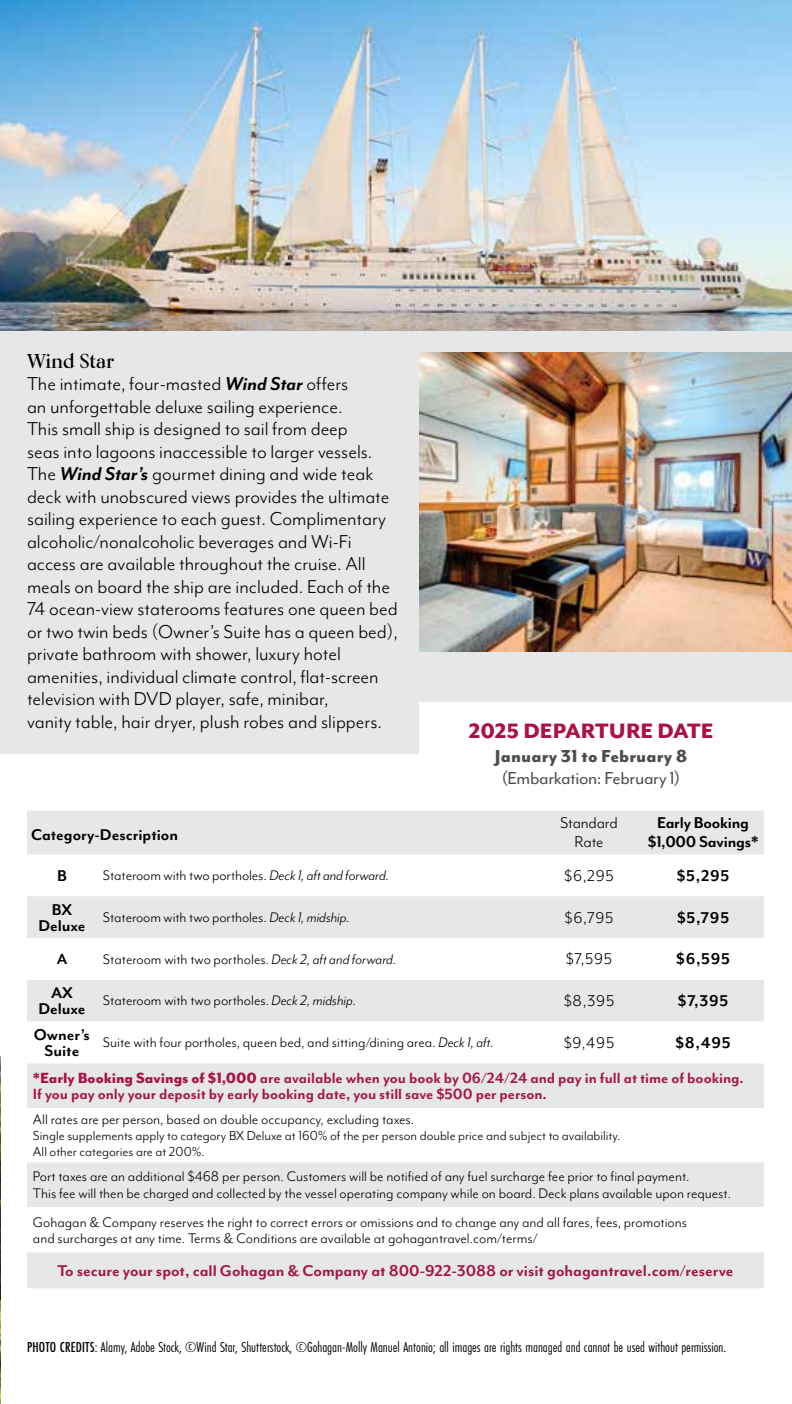
<style>
.page{position:relative;width:792px;height:1404px;background:#fff}
.page>*{position:absolute;margin:0;border:0;box-sizing:border-box;transform-origin:0 0}
.t1{font:800 24px "Mr Eaves Mod OT";color:#a81246}
.t2{font:21.6px/22.6px "Mr Eaves Mod OT";color:#000}
.t3{font:20px "Mr Eaves Mod OT";letter-spacing:-.015em;color:#4d4d4f}
.t4{font:800 20px "Mr Eaves Mod OT";letter-spacing:.005em;color:#4d4d4f}
.t5{font:700 20px "Kumlien Pro";letter-spacing:-.005em;color:#000}
.t6{font:700 18px/16px "Mr Eaves Mod OT";color:#000;text-align:center}
.t7{font:700 18px "Mr Eaves Mod OT";color:#a81246}
.t8{font:18px "Mr Eaves Mod OT";letter-spacing:.015em;color:#000}
.t9{font:18px/19px "Mr Eaves Mod OT";letter-spacing:-.01em;color:#000;text-align:center}
.t10{font:700 17px/16px "Mr Eaves Mod OT";color:#a81246}
.t11{font:700 17px "Mr Eaves Mod OT";color:#000}
.t12{font:16px/17px "Mr Eaves Mod OT";color:#000}
.t13{font:15px "Futura PT Cond";color:#000}
.t14{font:15px/16px "Mr Eaves Mod OT";color:#000}
.s1{font-weight:700;font-style:italic}
.s2{font-style:italic}
.s3{font-weight:800}
.s4{font-weight:500}
</style>
<div class="page">
<img style="left:0;top:1056px;width:1px;height:348px">
<div style="left:0;top:282px;width:792px;height:472px;background:#e6e7e8"></div>
<img style="left:419px;top:352px;width:373px;height:299px">
<img style="left:0;top:0;width:792px;height:330px">
<div style="left:419px;top:702px;width:373px;height:104px;background:#fff"></div>
<svg style="left:27px;top:811px;width:737px;height:477px;fill:#e6e7e8"></svg>
<svg style="left:27px;top:938px;width:737px;height:314px"></svg>
<svg style="left:27px;top:1022px;width:737px;height:41px"></svg>
<p class="t5" style="left:27px;top:348px;width:89px">Wind Star</p>
<p class="t2" style="left:27px;top:372px;width:372px">The intimate, four-masted <span class="s1">Wind Star</span> offers<br>an unforgettable deluxe sailing experience.<br>This small ship is designed to sail from deep<br>seas into lagoons inaccessible to larger vessels.<br>The <span class="s1">Wind Star’s</span> gourmet dining and wide teak deck with unobscured views provides the ultimate sailing experience to each guest. Complimentary alcoholic/nonalcoholic beverages and Wi-Fi access are available throughout the cruise. All meals on board the ship are included. Each of the 74 ocean‑view staterooms features one queen bed or two twin beds (Owner’s Suite has a queen bed), private bathroom with shower, luxury hotel amenities, individual climate control, flat‑screen television with DVD player, safe, minibar,<br>vanity table, hair dryer, plush robes and slippers.</p>
<h1 class="t1" style="left:469px;top:717px;width:246px">2025 DEPARTURE DATE</h1>
<p class="t4" style="left:495px;top:744px;width:194px">January 31 to February 8</p>
<p class="t3" style="left:502px;top:767px;width:180px">(Embarkation: February 1)</p>
<p class="t6" style="left:31px;top:826px;width:149px">Category-Description</p>
<p class="t9" style="left:560px;top:813px;width:59px">Standard<br>Rate</p>
<p class="t6" style="left:648px;top:813px;width:112px;line-height:19px">Early Booking $1,000 Savings*</p>
<p class="t6" style="left:57px;top:867px;width:11px">B</p>
<p class="t12" style="left:103px;top:867px;width:288px">Stateroom with two portholes. <span class="s2">Deck 1, aft and forward.</span></p>
<p class="t8" style="left:564px;top:866px;width:51px">$6,295</p>
<p class="t6" style="left:677px;top:867px;width:54px">$5,295</p>
<p class="t6" style="left:38px;top:901px;width:49px">BX<br>Deluxe</p>
<p class="t12" style="left:103px;top:909px;width:248px">Stateroom with two portholes. <span class="s2">Deck 1, midship.</span></p>
<p class="t8" style="left:564px;top:907px;width:51px">$6,795</p>
<p class="t6" style="left:677px;top:909px;width:54px">$5,795</p>
<p class="t11" style="left:57px;top:949px;width:12px">A</p>
<p class="t12" style="left:103px;top:950px;width:295px">Stateroom with two portholes. <span class="s2">Deck 2, aft and forward.</span></p>
<p class="t8" style="left:566px;top:949px;width:48px">$7,595</p>
<p class="t6" style="left:676px;top:951px;width:55px">$6,595</p>
<p class="t6" style="left:38px;top:984px;width:49px">AX<br>Deluxe</p>
<p class="t12" style="left:103px;top:992px;width:255px">Stateroom with two portholes. <span class="s2">Deck 2, midship.</span></p>
<p class="t8" style="left:564px;top:991px;width:52px">$8,395</p>
<p class="t6" style="left:678px;top:992px;width:52px">$7,395</p>
<p class="t6" style="left:34px;top:1026px;width:58px">Owner’s<br>Suite</p>
<p class="t12" style="left:103px;top:1034px;width:393px">Suite with four portholes, queen bed, and sitting/dining area. <span class="s2">Deck 1, aft.</span></p>
<p class="t8" style="left:564px;top:1033px;width:52px">$9,495</p>
<p class="t6" style="left:675px;top:1034px;width:57px">$8,495</p>
<p class="t10" style="left:33px;top:1070px;width:712px"><span class="s3">*Early Booking Savings of $1,000</span> are available when you book by 06/24/24 and pay in full at time of booking.<br>If you pay only your deposit by early booking date, you still save $500 per person.</p>
<p class="t12" style="left:33px;top:1111px;width:383px">All rates are per person, based on double occupancy, excluding taxes.</p>
<p class="t14" style="left:33px;top:1128px;width:589px">Single supplements apply to category BX Deluxe at 160% of the per person double price and subject to availability.<br>All other categories are at 200%.</p>
<p class="t12" style="left:33px;top:1168px;width:700px">Port taxes are an additional $468 per person. Customers will be notified of any fuel surcharge fee prior to final payment.<br>This fee will then be charged and collected by the vessel operating company while on board. Deck plans available upon request.</p>
<p class="t12" style="left:33px;top:1214px;width:656px;line-height:16px">Gohagan &amp; Company reserves the right to correct errors or omissions and to change any and all fares, fees, promotions and surcharges at any time. Terms &amp; Conditions are available at gohagantravel.com/terms/</p>
<p class="t7" style="left:57px;top:1260px;width:678px">To secure your spot, call Gohagan &amp; Company at 800-922-3088 or visit gohagantravel.com/reserve</p>
<p class="t13" style="left:27px;top:1338px;width:701px"><span class="s4">PHOTO CREDITS</span>: Alamy, Adobe Stock, ©Wind Star, Shutterstock, ©Gohagan-Molly Manuel Antonio; all images are rights managed and cannot be used without permission.</p>
</div>
